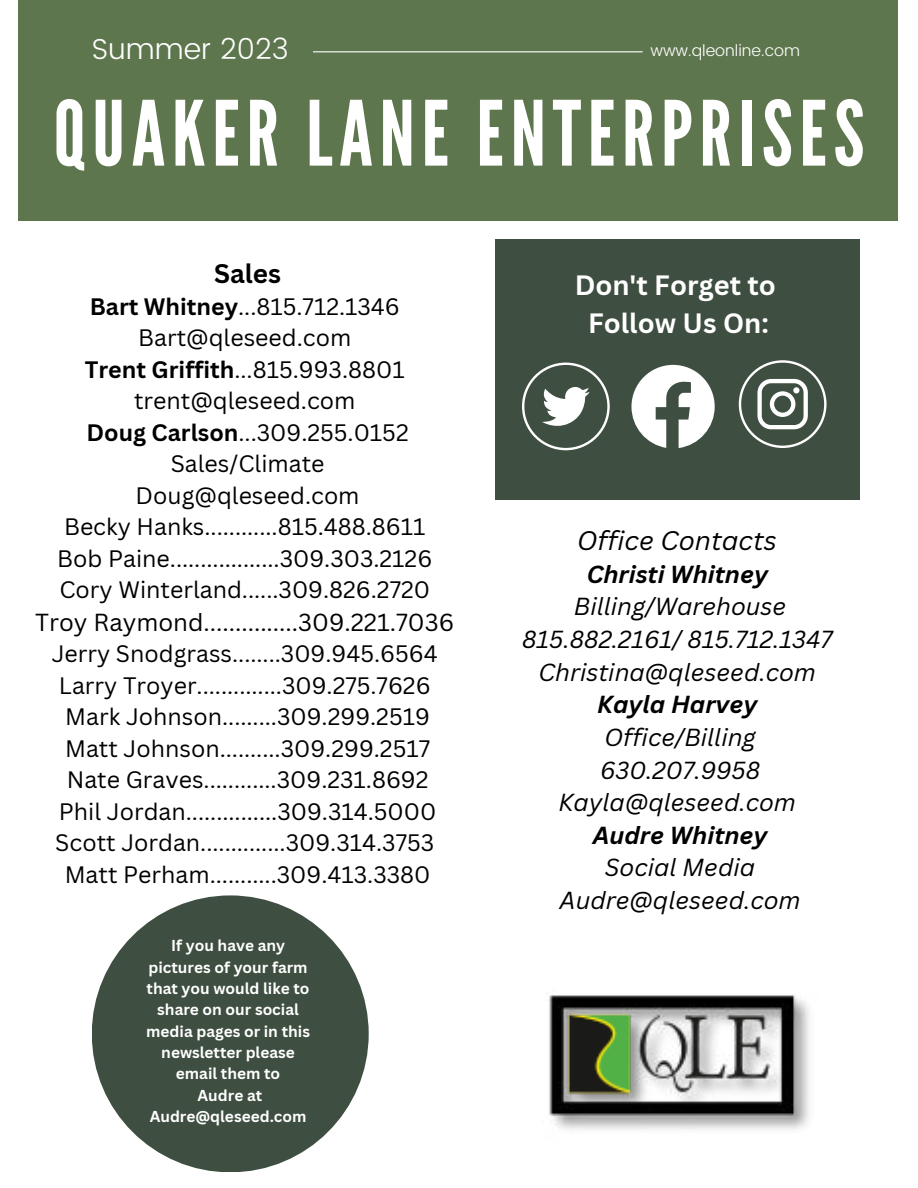
<style>
.page{position:relative;width:918px;height:1188px;background:#fff}
.page>*{position:absolute;margin:0;border:0;box-sizing:border-box;transform-origin:0 0}
.t1{font:89.7px "League Gothic";letter-spacing:.075em;color:#fff}
.t2{font:300 28.8px "Poppins";color:#fff}
.t3{font:700 27.15px/37.2px "Canva Sans";color:#fff;text-align:center}
.t4{font:italic 26.1px "Canva Sans";color:#000}
.t5{font:700 26.1px "Canva Sans";color:#000}
.t6{font:italic 24px/32.7px "Canva Sans";color:#000;text-align:center}
.t7{font:24px "Canva Sans";color:#000}
.t8{font:italic 700 24px "Canva Sans";color:#000}
.t9{font:23.1px/31.5px "Canva Sans";color:#000;text-align:center}
.t10{font:300 15.9px "Poppins";color:#fff}
.t11{font:700 15.45px/21.3px "Canva Sans";color:#fff;text-align:center}
.s1{font-weight:700}
</style>
<div class="page">
<div style="left:18px;top:0;width:880px;height:221px;background:#5e764e"></div>
<hr style="left:313px;top:51px;width:330px;height:1px;background:#fff">
<div style="left:495px;top:239px;width:365px;height:261px;background:#3e4e40"></div>
<svg style="left:522px;top:363px;width:88px;height:87px"></svg>
<svg style="left:631px;top:365px;width:84px;height:83px"></svg>
<svg style="left:739px;top:360px;width:88px;height:88px"></svg>
<img style="left:549px;top:995px;width:261px;height:135px">
<div style="left:92px;top:895px;width:277px;height:277px;background:#3e4e40;border-radius:50%"></div>
<p class="t2" style="left:92px;top:29px;width:198px">Summer 2023</p>
<p class="t10" style="left:650px;top:39px;width:151px">www.qleonline.com</p>
<h1 class="t1" style="left:54px;top:80px;width:812px">QUAKER LANE ENTERPRISES</h1>
<p class="t5" style="left:214px;top:258px;width:69px">Sales</p>
<p class="t9" style="left:57px;top:290px;width:377px"><span class="s1">Bart Whitney</span>...815.712.1346<br>Bart@qleseed.com<br><span class="s1">Trent Griffith</span>...815.993.8801 trent@qleseed.com<br><span class="s1">Doug Carlson</span>...309.255.0152<br>Sales/Climate<br>Doug@qleseed.com<br>Becky Hanks............815.488.8611<br>Bob Paine..................309.303.2126<br>Cory Winterland......309.826.2720</p>
<p class="t7" style="left:35px;top:608px;width:421px">Troy Raymond...............309.221.7036</p>
<p class="t9" style="left:52px;top:638px;width:388px">Jerry Snodgrass........309.945.6564<br>Larry Troyer..............309.275.7626<br>Mark Johnson.........309.299.2519<br>Matt Johnson..........309.299.2517<br>Nate Graves............309.231.8692<br>Phil Jordan...............309.314.5000<br>Scott Jordan..............309.314.3753<br>Matt Perham...........309.413.3380</p>
<p class="t11" style="left:146px;top:935px;width:165px">If you have any pictures of your farm that you would like to share on our social media pages or in this newsletter please email them to<br>Audre at<br>Audre@qleseed.com</p>
<p class="t3" style="left:575px;top:267px;width:203px">Don't Forget to<br>Follow Us On:</p>
<p class="t4" style="left:577px;top:525px;width:201px">Office Contacts</p>
<p class="t8" style="left:587px;top:560px;width:183px">Christi Whitney</p>
<p class="t6" style="left:522px;top:590px;width:312px">Billing/Warehouse<br>815.882.2161/ 815.712.1347<br>Christina@qleseed.com</p>
<p class="t8" style="left:597px;top:690px;width:162px">Kayla Harvey</p>
<p class="t6" style="left:558px;top:721px;width:239px">Office/Billing<br>630.207.9958<br>Kayla@qleseed.com</p>
<p class="t8" style="left:593px;top:821px;width:176px">Audre Whitney</p>
<p class="t6" style="left:560px;top:851px;width:242px">Social Media<br>Audre@qleseed.com</p>
</div>
